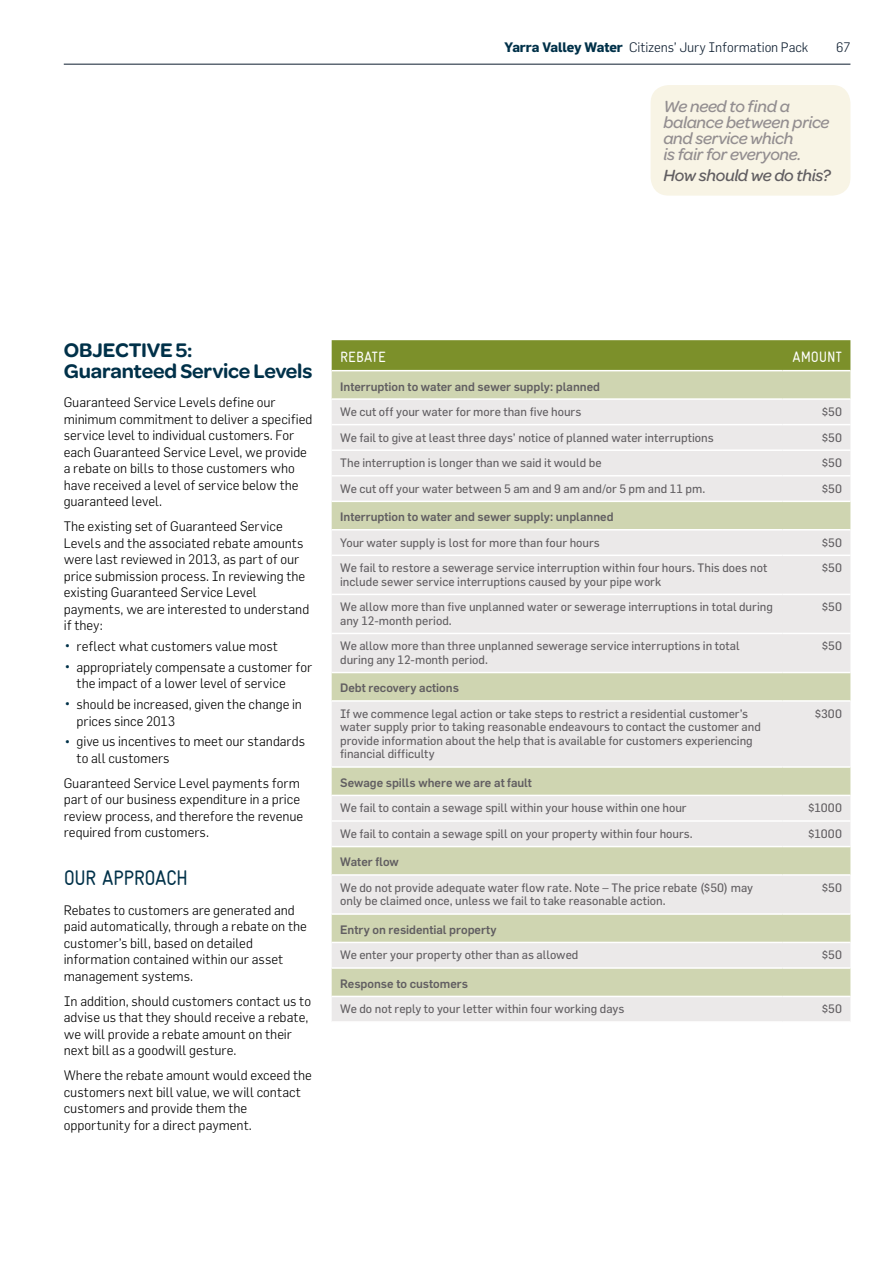
<style>
.page{position:relative;width:893px;height:1263px;background:#fff}
.page>*{position:absolute;margin:0;border:0;box-sizing:border-box;transform-origin:0 0}
.t1{font:600 21px/21px "Omnes";letter-spacing:-.01em;color:#003149}
.t2{font:condensed 21px "Gravur";letter-spacing:-.025em;color:#003149}
.t3{font:italic 500 17.25px/16.2px "Omnes";letter-spacing:-.02em;color:#938e90}
.t4{font:italic 500 17.25px "Omnes";letter-spacing:-.02em;color:#615e61}
.t5{font:condensed 15px "Gravur";letter-spacing:.005em;color:#fff}
.t6{font:300 13.5px/16.5px "Flama";letter-spacing:-.005em;color:#000}
.t7{font:300 13.5px "Flama";letter-spacing:-.01em;color:#0e1e30}
.t8{font:12px/13.5px "Flama";color:#615e61}
.t9{font:500 12px "Flama";color:#615e61}
.s1{font-weight:700;color:#003149}
.s2{font-size:20.25px;color:#003149}
</style>
<div class="page">
<hr style="left:64px;top:64px;width:786px;height:1px;background:#0e1e30">
<div style="left:651px;top:85px;width:199px;height:111px;background:#f8f4e5;border-radius:18px"></div>
<div style="left:332px;top:340px;width:518px;height:30px;background:#7c902a"></div>
<div style="left:332px;top:371px;width:518px;height:27px;background:#cfd5b1"></div>
<svg style="left:332px;top:400px;width:518px;height:621px;background:#e3e3da"></svg>
<hr style="left:332px;top:424px;width:450px;height:1px;background:#fff">
<hr style="left:332px;top:672px;width:450px;height:1px;background:#fff">
<hr style="left:782px;top:672px;width:68px;height:1px;background:#fff">
<hr style="left:332px;top:700px;width:450px;height:2px;background:#fff">
<hr style="left:782px;top:700px;width:68px;height:2px;background:#fff">
<hr style="left:782px;top:424px;width:68px;height:1px;background:#fff">
<hr style="left:332px;top:846px;width:450px;height:1px;background:#fff">
<hr style="left:782px;top:846px;width:68px;height:1px;background:#fff">
<hr style="left:332px;top:874px;width:450px;height:2px;background:#fff">
<hr style="left:782px;top:874px;width:68px;height:2px;background:#fff">
<hr style="left:332px;top:449px;width:450px;height:2px;background:#fff">
<hr style="left:332px;top:766px;width:450px;height:2px;background:#fff">
<hr style="left:782px;top:766px;width:68px;height:2px;background:#fff">
<hr style="left:332px;top:795px;width:450px;height:1px;background:#fff">
<hr style="left:782px;top:795px;width:68px;height:1px;background:#fff">
<hr style="left:782px;top:449px;width:68px;height:2px;background:#fff">
<hr style="left:332px;top:501px;width:450px;height:1px;background:#fff">
<hr style="left:782px;top:501px;width:68px;height:1px;background:#fff">
<hr style="left:332px;top:529px;width:450px;height:1px;background:#fff">
<hr style="left:782px;top:529px;width:68px;height:1px;background:#fff">
<hr style="left:332px;top:475px;width:450px;height:1px;background:#fff">
<hr style="left:332px;top:913px;width:450px;height:2px;background:#fff">
<hr style="left:782px;top:913px;width:68px;height:2px;background:#fff">
<hr style="left:332px;top:942px;width:450px;height:1px;background:#fff">
<hr style="left:782px;top:942px;width:68px;height:1px;background:#fff">
<hr style="left:782px;top:475px;width:68px;height:1px;background:#fff">
<hr style="left:332px;top:967px;width:450px;height:2px;background:#fff">
<hr style="left:782px;top:967px;width:68px;height:2px;background:#fff">
<hr style="left:332px;top:996px;width:450px;height:1px;background:#fff">
<hr style="left:782px;top:996px;width:68px;height:1px;background:#fff">
<hr style="left:332px;top:555px;width:450px;height:1px;background:#fff">
<hr style="left:782px;top:555px;width:68px;height:1px;background:#fff">
<hr style="left:332px;top:594px;width:450px;height:1px;background:#fff">
<hr style="left:782px;top:594px;width:68px;height:1px;background:#fff">
<hr style="left:332px;top:633px;width:450px;height:1px;background:#fff">
<hr style="left:782px;top:633px;width:68px;height:1px;background:#fff">
<hr style="left:332px;top:820px;width:450px;height:2px;background:#fff">
<hr style="left:782px;top:820px;width:68px;height:2px;background:#fff">
<p class="t7" style="left:505px;top:39px;width:305px"><span class="s1">Yarra Valley Water</span> Citizens’ Jury Information Pack</p>
<p class="t7" style="left:836px;top:39px;width:16px">67</p>
<p class="t3" style="left:663px;top:98px;width:168px">We need to find a balance between price and service which<br>is fair for everyone.</p>
<p class="t4" style="left:663px;top:166px;width:169px">How should we do this?</p>
<h1 class="t1" style="left:64px;top:339px;width:250px">OBJECTIVE 5:<br>Guaranteed Service Levels</h1>
<p class="t6" style="left:64px;top:394px;width:250px">Guaranteed Service Levels define our minimum commitment to deliver a specified service level to individual customers. For each Guaranteed Service Level, we provide a rebate on bills to those customers who have received a level of service below the guaranteed level.</p>
<p class="t6" style="left:64px;top:518px;width:247px">The existing set of Guaranteed Service Levels and the associated rebate amounts were last reviewed in 2013, as part of our price submission process. In reviewing the existing Guaranteed Service Level payments, we are interested to understand if they:</p>
<p class="t6" style="left:64px;top:638px;width:216px"><span class="s2">•</span> reflect what customers value most</p>
<p class="t6" style="left:77px;top:658px;width:237px;text-indent:-13px"><span class="s2">•</span> appropriately compensate a customer for the impact of a lower level of service</p>
<p class="t6" style="left:77px;top:696px;width:227px;text-indent:-13px"><span class="s2">•</span> should be increased, given the change in prices since 2013</p>
<p class="t6" style="left:77px;top:733px;width:230px;text-indent:-13px"><span class="s2">•</span> give us incentives to meet our standards to all customers</p>
<p class="t6" style="left:64px;top:774px;width:241px">Guaranteed Service Level payments form part of our business expenditure in a price review process, and therefore the revenue required from customers.</p>
<h1 class="t2" style="left:64px;top:866px;width:126px">OUR APPROACH</h1>
<p class="t6" style="left:64px;top:901px;width:245px">Rebates to customers are generated and paid automatically, through a rebate on the customer’s bill, based on detailed information contained within our asset management systems.</p>
<p class="t6" style="left:64px;top:992px;width:249px">In addition, should customers contact us to advise us that they should receive a rebate, we will provide a rebate amount on their next bill as a goodwill gesture.</p>
<p class="t6" style="left:64px;top:1067px;width:250px">Where the rebate amount would exceed the customers next bill value, we will contact customers and provide them the opportunity for a direct payment.</p>
<p class="t5" style="left:340px;top:349px;width:47px">REBATE</p>
<p class="t5" style="left:792px;top:349px;width:51px">AMOUNT</p>
<p class="t9" style="left:340px;top:378px;width:261px">Interruption to water and sewer supply: planned</p>
<p class="t8" style="left:340px;top:405px;width:243px">We cut off your water for more than five hours</p>
<p class="t8" style="left:822px;top:405px;width:22px">$50</p>
<p class="t8" style="left:340px;top:430px;width:375px">We fail to give at least three days’ notice of planned water interruptions</p>
<p class="t8" style="left:822px;top:430px;width:22px">$50</p>
<p class="t8" style="left:340px;top:456px;width:263px">The interruption is longer than we said it would be</p>
<p class="t8" style="left:822px;top:456px;width:22px">$50</p>
<p class="t8" style="left:340px;top:481px;width:367px">We cut off your water between 5 am and 9 am and/or 5 pm and 11 pm.</p>
<p class="t8" style="left:822px;top:481px;width:22px">$50</p>
<p class="t9" style="left:340px;top:508px;width:275px">Interruption to water and sewer supply: unplanned</p>
<p class="t8" style="left:340px;top:535px;width:261px">Your water supply is lost for more than four hours</p>
<p class="t8" style="left:822px;top:535px;width:22px">$50</p>
<p class="t8" style="left:340px;top:561px;width:429px">We fail to restore a sewerage service interruption within four hours. This does not include sewer service interruptions caused by your pipe work</p>
<p class="t8" style="left:822px;top:561px;width:22px">$50</p>
<p class="t8" style="left:340px;top:600px;width:434px">We allow more than five unplanned water or sewerage interruptions in total during any 12-month period.</p>
<p class="t8" style="left:822px;top:600px;width:22px">$50</p>
<p class="t8" style="left:340px;top:639px;width:401px">We allow more than three unplanned sewerage service interruptions in total during any 12-month period.</p>
<p class="t8" style="left:822px;top:639px;width:22px">$50</p>
<p class="t9" style="left:340px;top:679px;width:120px">Debt recovery actions</p>
<p class="t8" style="left:340px;top:707px;width:422px">If we commence legal action or take steps to restrict a residential customer’s water supply prior to taking reasonable endeavours to contact the customer and provide information about the help that is available for customers experiencing financial difficulty</p>
<p class="t8" style="left:815px;top:707px;width:29px">$300</p>
<p class="t9" style="left:340px;top:774px;width:193px">Sewage spills where we are at fault</p>
<p class="t8" style="left:340px;top:801px;width:348px">We fail to contain a sewage spill within your house within one hour</p>
<p class="t8" style="left:808px;top:801px;width:35px">$1000</p>
<p class="t8" style="left:340px;top:827px;width:354px">We fail to contain a sewage spill on your property within four hours.</p>
<p class="t8" style="left:808px;top:827px;width:35px">$1000</p>
<p class="t9" style="left:340px;top:853px;width:60px">Water flow</p>
<p class="t8" style="left:340px;top:881px;width:414px">We do not provide adequate water flow rate. Note – The price rebate ($50) may only be claimed once, unless we fail to take reasonable action.</p>
<p class="t8" style="left:822px;top:881px;width:22px">$50</p>
<p class="t9" style="left:340px;top:921px;width:158px">Entry on residential property</p>
<p class="t8" style="left:340px;top:948px;width:240px">We enter your property other than as allowed</p>
<p class="t8" style="left:822px;top:948px;width:22px">$50</p>
<p class="t9" style="left:340px;top:975px;width:129px">Response to customers</p>
<p class="t8" style="left:340px;top:1002px;width:286px">We do not reply to your letter within four working days</p>
<p class="t8" style="left:822px;top:1002px;width:22px">$50</p>
</div>
